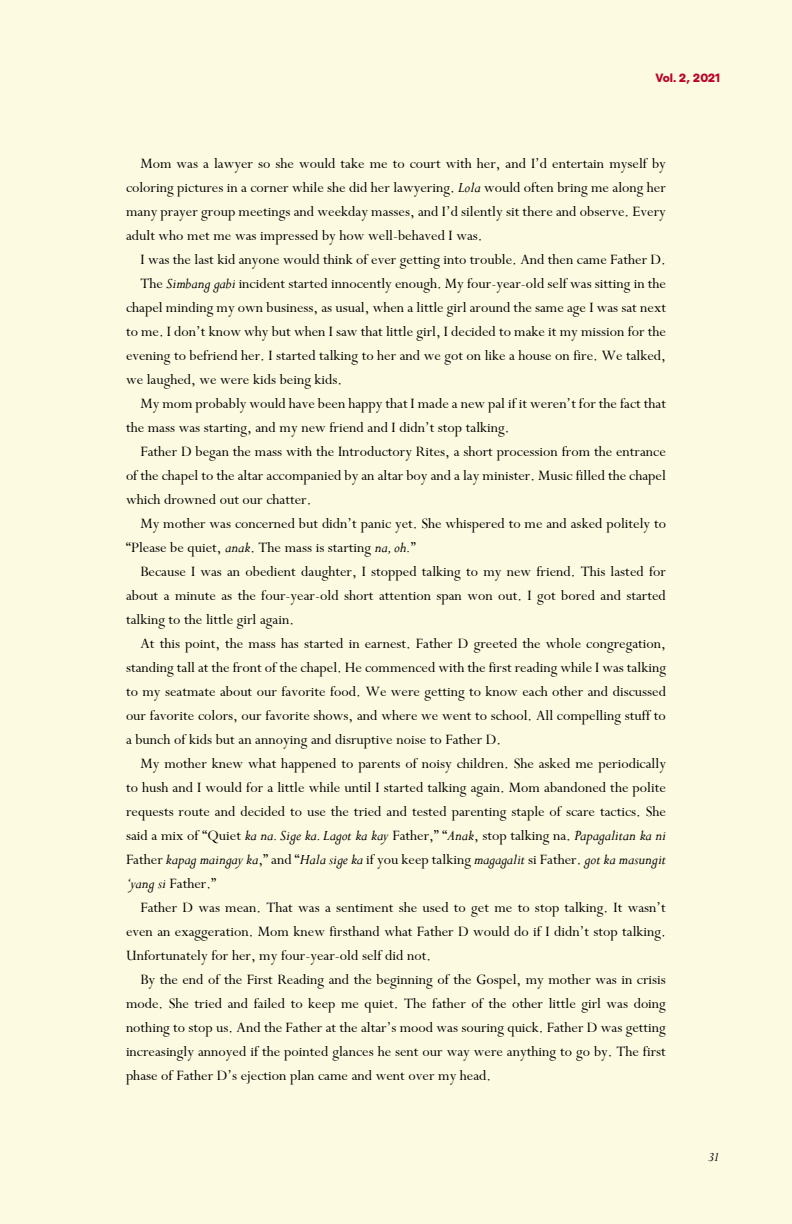
<style>
.page{position:relative;width:792px;height:1224px;background:#fcfae0}
.page>*{position:absolute;margin:0;border:0;box-sizing:border-box;transform-origin:0 0}
.t1{font:16px/24px "Perpetua";color:#000;text-align:justify}
.t2{font:italic 16px "Perpetua";color:#000}
.t3{font:italic 14px "Perpetua";color:#000}
.t4{font:800 12px "Matter";color:#bb0329}
.s1{font-style:italic}
.s2{font-style:normal}
</style>
<div class="page">
<p class="t4" style="left:656px;top:69px;width:66px">Vol. 2, 2021</p>
<p class="t1" style="left:126px;top:153px;width:541px;text-indent:14px">Mom was a lawyer so she would take me to court with her, and I’d entertain myself by coloring pictures in a corner while she did her lawyering. <span class="s1">Lola</span> would often bring me along her many prayer group meetings and weekday masses, and I’d silently sit there and observe. Every adult who met me was impressed by how well-behaved I was.</p>
<p class="t1" style="left:140px;top:249px;width:527px">I was the last kid anyone would think of ever getting into trouble. And then came Father D.</p>
<p class="t1" style="left:140px;top:273px;width:527px">The <span class="s1">Simbang gabi</span> incident started innocently enough. My four-year-old self was sitting in the</p>
<p class="t1" style="left:126px;top:297px;width:542px">chapel minding my own business, as usual, when a little girl around the same age I was sat next</p>
<p class="t1" style="left:126px;top:321px;width:542px">to me. I don’t know why but when I saw that little girl, I decided to make it my mission for the</p>
<p class="t1" style="left:126px;top:345px;width:541px">evening to befriend her. I started talking to her and we got on like a house on fire. We talked,</p>
<p class="t1" style="left:126px;top:369px;width:218px">we laughed, we were kids being kids.</p>
<p class="t1" style="left:140px;top:393px;width:527px">My mom probably would have been happy that I made a new pal if it weren’t for the fact that</p>
<p class="t1" style="left:126px;top:417px;width:385px">the mass was starting, and my new friend and I didn’t stop talking.</p>
<p class="t1" style="left:140px;top:441px;width:527px">Father D began the mass with the Introductory Rites, a short procession from the entrance</p>
<p class="t1" style="left:126px;top:465px;width:541px">of the chapel to the altar accompanied by an altar boy and a lay minister. Music filled the chapel</p>
<p class="t1" style="left:126px;top:489px;width:187px">which drowned out our chatter.</p>
<p class="t1" style="left:140px;top:513px;width:527px">My mother was concerned but didn’t panic yet. She whispered to me and asked politely to</p>
<p class="t1" style="left:126px;top:537px;width:291px">“Please be quiet, <span class="s1">anak</span>. The mass is starting <span class="s1">na, oh.</span>”</p>
<p class="t1" style="left:140px;top:561px;width:527px">Because I was an obedient daughter, I stopped talking to my new friend. This lasted for</p>
<p class="t1" style="left:126px;top:585px;width:541px">about a minute as the four-year-old short attention span won out. I got bored and started</p>
<p class="t1" style="left:126px;top:609px;width:170px">talking to the little girl again.</p>
<p class="t1" style="left:140px;top:633px;width:527px">At this point, the mass has started in earnest. Father D greeted the whole congregation,</p>
<p class="t1" style="left:126px;top:657px;width:542px">standing tall at the front of the chapel. He commenced with the first reading while I was talking</p>
<p class="t1" style="left:126px;top:681px;width:542px">to my seatmate about our favorite food. We were getting to know each other and discussed</p>
<p class="t1" style="left:126px;top:705px;width:541px">our favorite colors, our favorite shows, and where we went to school. All compelling stuff to</p>
<p class="t1" style="left:126px;top:729px;width:377px">a bunch of kids but an annoying and disruptive noise to Father D.</p>
<p class="t1" style="left:140px;top:753px;width:527px">My mother knew what happened to parents of noisy children. She asked me periodically</p>
<p class="t1" style="left:126px;top:777px;width:541px">to hush and I would for a little while until I started talking again. Mom abandoned the polite</p>
<p class="t1" style="left:126px;top:801px;width:542px">requests route and decided to use the tried and tested parenting staple of scare tactics. She</p>
<p class="t2" style="left:126px;top:827px;width:542px"><span class="s2">said a mix of “Quiet</span> ka na. Sige ka. Lagot ka kay <span class="s2">Father,” “</span>Anak<span class="s2">, stop talking na.</span> Papagalitan ka ni</p>
<p class="t2" style="left:126px;top:851px;width:542px"><span class="s2">Father</span> kapag maingay ka<span class="s2">,” and “</span>Hala sige ka <span class="s2">if you keep talking</span> magagalit <span class="s2">si Father.</span> got ka masungit</p>
<p class="t1" style="left:126px;top:873px;width:92px"><span class="s1">‘yang si</span> Father.”</p>
<p class="t1" style="left:140px;top:897px;width:527px">Father D was mean. That was a sentiment she used to get me to stop talking. It wasn’t</p>
<p class="t1" style="left:126px;top:921px;width:541px">even an exaggeration. Mom knew firsthand what Father D would do if I didn’t stop talking.</p>
<p class="t1" style="left:126px;top:945px;width:307px">Unfortunately for her, my four-year-old self did not.</p>
<p class="t1" style="left:140px;top:969px;width:527px">By the end of the First Reading and the beginning of the Gospel, my mother was in crisis</p>
<p class="t1" style="left:126px;top:993px;width:541px">mode. She tried and failed to keep me quiet. The father of the other little girl was doing</p>
<p class="t1" style="left:126px;top:1017px;width:541px">nothing to stop us. And the Father at the altar’s mood was souring quick. Father D was getting</p>
<p class="t1" style="left:126px;top:1041px;width:541px">increasingly annoyed if the pointed glances he sent our way were anything to go by. The first</p>
<p class="t1" style="left:126px;top:1065px;width:367px">phase of Father D’s ejection plan came and went over my head.</p>
<p class="t3" style="left:708px;top:1149px;width:14px">31</p>
</div>
